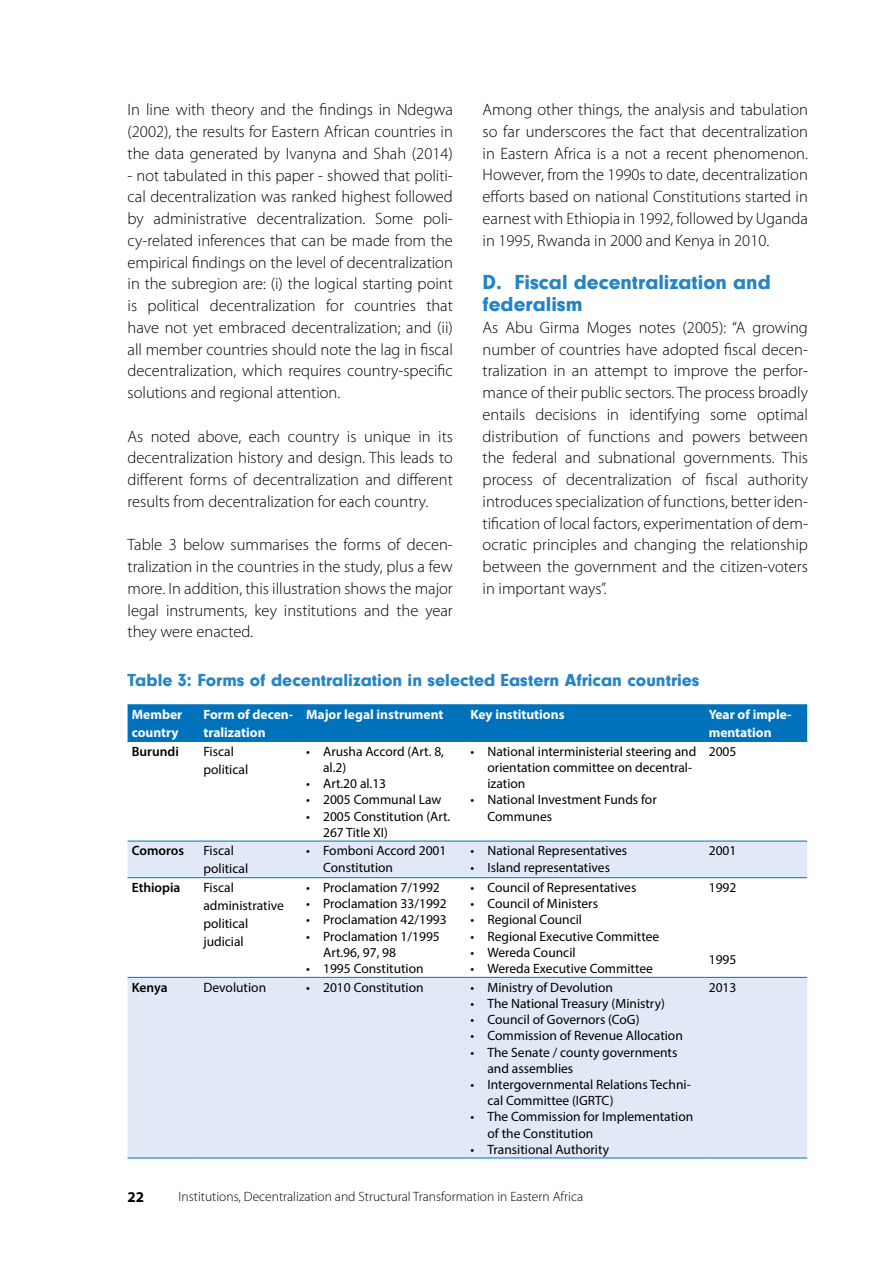
<style>
.page{position:relative;width:893px;height:1263px;background:#fff}
.page>*{position:absolute;margin:0;border:0;box-sizing:border-box;transform-origin:0 0}
.t1{font:21px/21.8px "Neuzeit Gro T Blac";color:#2484c6}
.t2{font:18px "Neuzeit Gro T Blac";color:#2484c6}
.t3{font:300 16.5px/21.8px "Myriad Pro";color:#000;text-align:justify}
.t4{font:700 15px "Myriad Pro";color:#000}
.t5{font:13.5px/16.2px "Myriad Pro";color:#000}
.t6{font:700 13.5px/18px "Myriad Pro";color:#fff}
.t7{font:300 13.5px "Myriad Pro";color:#000}
.t8{font:600 13.5px "Myriad Pro";color:#000}
</style>
<div class="page">
<div style="left:128px;top:705px;width:679px;height:36px;background:#0072bc"></div>
<svg style="left:128px;top:842px;width:679px;height:315px;fill:#e1e8f6"></svg>
<hr style="left:128px;top:704px;width:71px;height:1px;background:#0072bc">
<hr style="left:199px;top:704px;width:103px;height:1px;background:#0072bc">
<hr style="left:302px;top:704px;width:164px;height:1px;background:#0072bc">
<hr style="left:466px;top:704px;width:238px;height:1px;background:#0072bc">
<hr style="left:704px;top:704px;width:103px;height:1px;background:#0072bc">
<hr style="left:128px;top:741px;width:71px;height:1px;background:#0072bc">
<hr style="left:199px;top:741px;width:103px;height:1px;background:#0072bc">
<hr style="left:302px;top:741px;width:164px;height:1px;background:#0072bc">
<hr style="left:466px;top:741px;width:238px;height:1px;background:#0072bc">
<hr style="left:704px;top:741px;width:103px;height:1px;background:#0072bc">
<hr style="left:128px;top:841px;width:71px;height:1px;background:#0072bc">
<hr style="left:199px;top:841px;width:103px;height:1px;background:#0072bc">
<hr style="left:302px;top:841px;width:164px;height:1px;background:#0072bc">
<hr style="left:466px;top:841px;width:238px;height:1px;background:#0072bc">
<hr style="left:704px;top:841px;width:103px;height:1px;background:#0072bc">
<hr style="left:128px;top:877px;width:71px;height:1px;background:#0072bc">
<hr style="left:199px;top:877px;width:103px;height:1px;background:#0072bc">
<hr style="left:302px;top:877px;width:164px;height:1px;background:#0072bc">
<hr style="left:466px;top:877px;width:238px;height:1px;background:#0072bc">
<hr style="left:704px;top:877px;width:103px;height:1px;background:#0072bc">
<hr style="left:128px;top:977px;width:71px;height:1px;background:#0072bc">
<hr style="left:199px;top:977px;width:103px;height:1px;background:#0072bc">
<hr style="left:302px;top:977px;width:164px;height:1px;background:#0072bc">
<hr style="left:466px;top:977px;width:238px;height:1px;background:#0072bc">
<hr style="left:704px;top:977px;width:103px;height:1px;background:#0072bc">
<hr style="left:128px;top:1157px;width:71px;height:1px;background:#0072bc">
<hr style="left:199px;top:1157px;width:103px;height:1px;background:#0072bc">
<hr style="left:302px;top:1157px;width:164px;height:1px;background:#0072bc">
<hr style="left:466px;top:1157px;width:238px;height:1px;background:#0072bc">
<hr style="left:704px;top:1157px;width:103px;height:1px;background:#0072bc">
<p class="t3" style="left:128px;top:99px;width:327px">In line with theory and the findings in Ndegwa (2002), the results for Eastern African countries in the data generated by Ivanyna and Shah (2014)</p>
<p class="t3" style="left:128px;top:164px;width:327px">- not tabulated in this paper - showed that politi&shy;cal decentralization was ranked highest followed by administrative decentralization. Some poli&shy;cy-related inferences that can be made from the empirical findings on the level of decentralization in the subregion are: (i) the logical starting point is political decentralization for countries that have not yet embraced decentralization; and (ii) all member countries should note the lag in fiscal decentralization, which requires country-specific solutions and regional attention.</p>
<p class="t3" style="left:128px;top:425px;width:327px">As noted above, each country is unique in its decentralization history and design. This leads to different forms of decentralization and different results from decentralization for each country.</p>
<p class="t3" style="left:128px;top:534px;width:327px">Table 3 below summarises the forms of decen&shy;tralization in the countries in the study, plus a few more. In addition, this illustration shows the major legal instruments, key institutions and the year they were enacted.</p>
<p class="t3" style="left:483px;top:99px;width:327px">Among other things, the analysis and tabulation so far underscores the fact that decentralization in Eastern Africa is a not a recent phenomenon.<br>However, from the 1990s to date, decentralization efforts based on national Constitutions started in earnest with Ethiopia in 1992, followed by Uganda in 1995, Rwanda in 2000 and Kenya in 2010.</p>
<p class="t1" style="left:483px;top:272px;width:290px">D. Fiscal decentralization and federalism</p>
<p class="t3" style="left:483px;top:316px;width:327px">As Abu Girma Moges notes (2005): “A growing number of countries have adopted fiscal decen&shy;tralization in an attempt to improve the perfor&shy;mance of their public sectors. The process broadly entails decisions in identifying some optimal distribution of functions and powers between the federal and subnational governments. This process of decentralization of fiscal authority introduces specialization of functions, better iden&shy;tification of local factors, experimentation of dem&shy;ocratic principles and changing the relationship between the government and the citizen-voters in important ways”.</p>
<p class="t2" style="left:128px;top:669px;width:573px">Table 3: Forms of decentralization in selected Eastern African countries</p>
<p class="t6" style="left:132px;top:705px;width:52px">Member country</p>
<p class="t6" style="left:203px;top:705px;width:91px">Form of decen&shy;tralization</p>
<p class="t6" style="left:306px;top:705px;width:139px">Major legal instrument</p>
<p class="t6" style="left:470px;top:705px;width:96px">Key institutions</p>
<p class="t6" style="left:709px;top:705px;width:84px">Year of imple&shy;mentation</p>
<p class="t8" style="left:132px;top:743px;width:48px">Burundi</p>
<p class="t5" style="left:203px;top:742px;width:46px;line-height:18px">Fiscal political</p>
<p class="t5" style="left:323px;top:743px;width:122px;text-indent:-17px">• Arusha Accord (Art. 8, al.2)</p>
<p class="t5" style="left:306px;top:775px;width:82px">• Art.20 al.13</p>
<p class="t5" style="left:306px;top:791px;width:137px">• 2005 Communal Law</p>
<p class="t5" style="left:323px;top:808px;width:129px;text-indent:-17px">• 2005 Constitution (Art.<br>267 Title XI)</p>
<p class="t5" style="left:487px;top:743px;width:210px;text-indent:-17px">• National interministerial steering and orientation committee on decentral&shy;ization</p>
<p class="t5" style="left:487px;top:791px;width:171px;text-indent:-17px">• National Investment Funds for<br>Communes</p>
<p class="t5" style="left:709px;top:743px;width:29px">2005</p>
<p class="t8" style="left:132px;top:842px;width:54px">Comoros</p>
<p class="t5" style="left:203px;top:842px;width:46px;line-height:18px">Fiscal political</p>
<p class="t5" style="left:323px;top:843px;width:125px;text-indent:-17px">• Fomboni Accord 2001<br>Constitution</p>
<p class="t5" style="left:470px;top:843px;width:158px">• National Representatives</p>
<p class="t5" style="left:470px;top:859px;width:141px">• Island representatives</p>
<p class="t8" style="left:132px;top:879px;width:50px">Ethiopia</p>
<p class="t5" style="left:203px;top:878px;width:82px;line-height:18px">Fiscal administrative political judicial</p>
<p class="t5" style="left:306px;top:879px;width:135px">• Proclamation 7/1992</p>
<p class="t5" style="left:306px;top:895px;width:142px">• Proclamation 33/1992</p>
<p class="t5" style="left:306px;top:912px;width:142px">• Proclamation 42/1993</p>
<p class="t5" style="left:323px;top:928px;width:118px;text-indent:-17px">• Proclamation 1/1995<br>Art.96, 97, 98</p>
<p class="t5" style="left:306px;top:960px;width:119px">• 1995 Constitution</p>
<p class="t5" style="left:470px;top:879px;width:167px">• Council of Representatives</p>
<p class="t5" style="left:470px;top:895px;width:129px">• Council of Ministers</p>
<p class="t5" style="left:470px;top:912px;width:113px">• Regional Council</p>
<p class="t5" style="left:470px;top:928px;width:190px">• Regional Executive Committee</p>
<p class="t5" style="left:470px;top:944px;width:107px">• Wereda Council</p>
<p class="t5" style="left:470px;top:960px;width:184px">• Wereda Executive Committee</p>
<p class="t8" style="left:132px;top:978px;width:37px">Kenya</p>
<p class="t5" style="left:203px;top:979px;width:64px">Devolution</p>
<p class="t5" style="left:306px;top:979px;width:119px">• 2010 Constitution</p>
<p class="t5" style="left:470px;top:979px;width:144px">• Ministry of Devolution</p>
<p class="t5" style="left:470px;top:995px;width:196px">• The National Treasury (Ministry)</p>
<p class="t5" style="left:470px;top:1011px;width:171px">• Council of Governors (CoG)</p>
<p class="t5" style="left:470px;top:1027px;width:214px">• Commission of Revenue Allocation</p>
<p class="t5" style="left:487px;top:1044px;width:191px;text-indent:-17px">• The Senate / county governments and assemblies</p>
<p class="t5" style="left:487px;top:1076px;width:205px;text-indent:-17px">• Intergovernmental Relations Techni&shy;cal Committee (IGRTC)</p>
<p class="t5" style="left:487px;top:1108px;width:207px;text-indent:-17px">• The Commission for Implementation of the Constitution</p>
<p class="t5" style="left:470px;top:1141px;width:140px">• Transitional Authority</p>
<p class="t4" style="left:128px;top:1187px;width:18px">22</p>
<p class="t7" style="left:179px;top:1189px;width:406px">Institutions, Decentralization and Structural Transformation in Eastern Africa</p>
<p class="t5" style="left:709px;top:843px;width:29px">2001</p>
<p class="t5" style="left:709px;top:879px;width:29px">1992</p>
<p class="t5" style="left:709px;top:951px;width:29px">1995</p>
<p class="t5" style="left:709px;top:979px;width:29px">2013</p>
</div>
